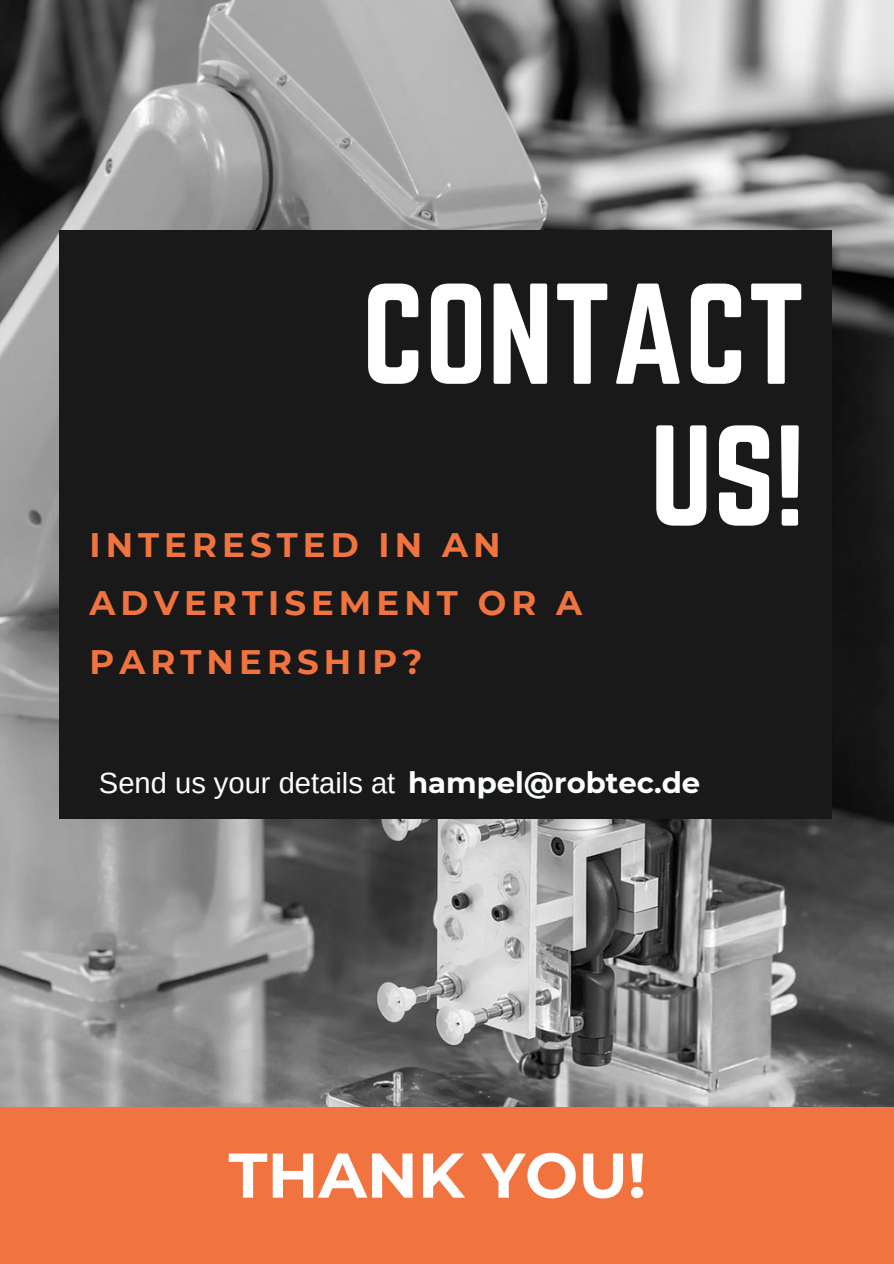
<style>
.page{position:relative;width:894px;height:1264px;background:#fff}
.page>*{position:absolute;margin:0;border:0;box-sizing:border-box;transform-origin:0 0}
.t1{font:125.25px/141.8px "Norwester";color:#fff;text-align:right}
.t2{font:700 63px "Montserrat";color:#fff}
.t3{font:700 33.9px/58.5px "Montserrat";letter-spacing:.15em;color:#f17440}
.t4{font:29.1px "Arimo";color:#fbfffc}
.s1{font-family:"Montserrat";font-weight:700}
</style>
<div class="page">
<img style="left:0;top:0;width:893px;height:1107px">
<div style="left:0;top:1107px;width:893px;height:156px;background:#f17440"></div>
<div style="left:59px;top:230px;width:772px;height:588px;background:#191919"></div>
<p class="t1" style="left:362px;top:263px;width:444px">CONTACT<br>US!</p>
<p class="t3" style="left:89px;top:515px;width:494px">INTERESTED IN AN<br>ADVERTISEMENT OR A<br>PARTNERSHIP?</p>
<p class="t4" style="left:99px;top:766px;width:602px">Send us your details at <span class="s1">hampel@robtec.de</span></p>
<p class="t2" style="left:228px;top:1136px;width:419px">THANK YOU!</p>
</div>
